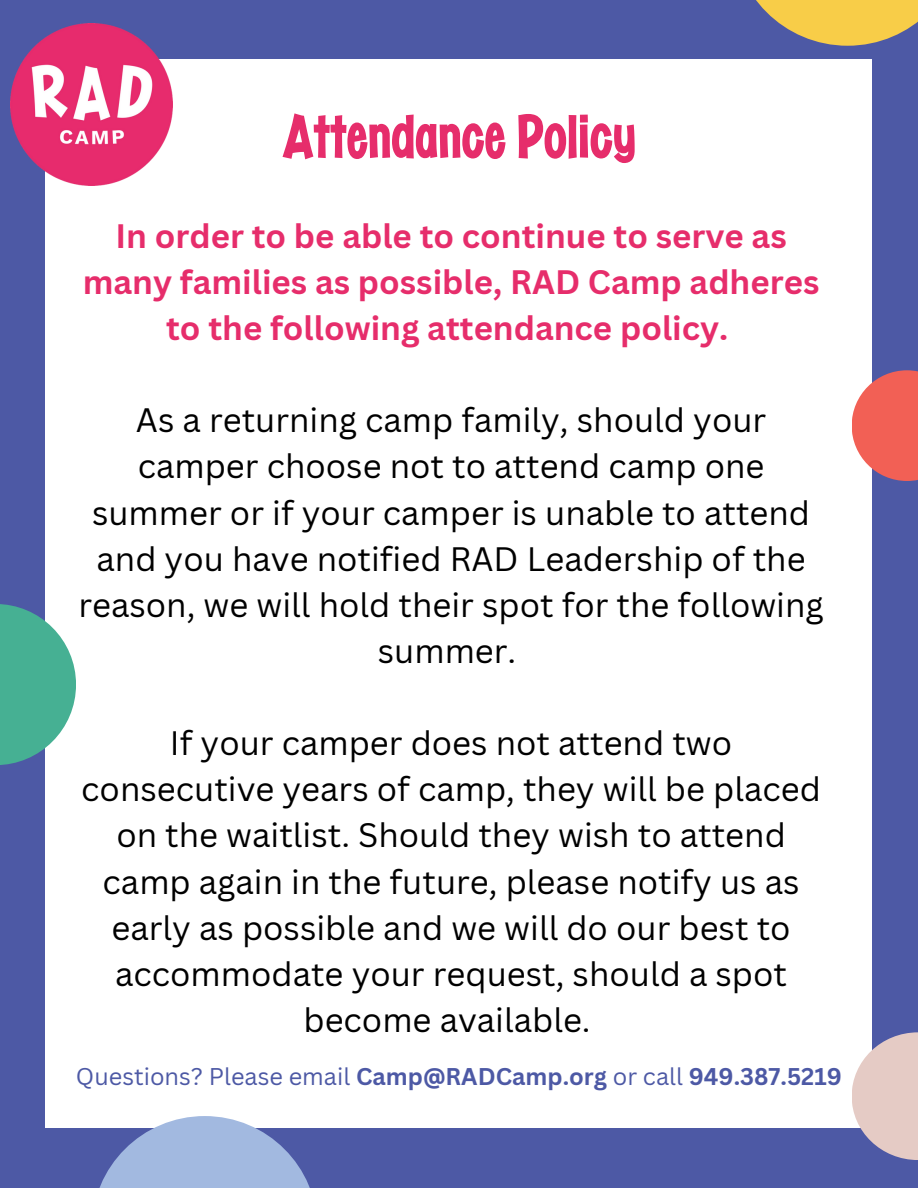
<style>
.page{position:relative;width:918px;height:1188px;background:#4d59a5}
.page>*{position:absolute;margin:0;border:0;box-sizing:border-box;transform-origin:0 0}
.t1{font:63px "Cuckoo Serif I";color:#e62d6b}
.t2{font:33px/46.2px "Canva Sans";color:#000;text-align:center}
.t3{font:700 33px/46.2px "Canva Sans";color:#e62d6b;text-align:center}
.t4{font:700 23.55px "Canva Sans";color:#4d59a5}
.s1{font-weight:400}
</style>
<div class="page">
<div style="left:46px;top:59px;width:826px;height:1069px;background:#fff"></div>
<svg style="left:756px;top:0;width:162px;height:46px;fill:#f8cd48"></svg>
<svg style="left:0;top:604px;width:76px;height:161px;fill:#46b093"></svg>
<svg style="left:99px;top:1116px;width:211px;height:72px;fill:#a2b9e0"></svg>
<svg style="left:852px;top:1032px;width:66px;height:128px;fill:#e5cbc5"></svg>
<svg style="left:852px;top:370px;width:66px;height:111px;fill:#f26055"></svg>
<img style="left:11px;top:23px;width:162px;height:162px">
<h1 class="t1" style="left:282px;top:114px;width:355px">Attendance Policy</h1>
<p class="t3" style="left:83px;top:212px;width:738px">In order to be able to continue to serve as many families as possible, RAD Camp adheres to the following attendance policy.</p>
<p class="t2" style="left:78px;top:396px;width:747px">As a returning camp family, should your camper choose not to attend camp one summer or if your camper is unable to attend and you have notified RAD Leadership of the reason, we will hold their spot for the following summer.</p>
<p class="t2" style="left:81px;top:719px;width:741px">If your camper does not attend two consecutive years of camp, they will be placed on the waitlist. Should they wish to attend camp again in the future, please notify us as early as possible and we will do our best to accommodate your request, should a spot become available.</p>
<p class="t4" style="left:76px;top:1060px;width:768px"><span class="s1">Questions? Please email</span> Camp@RADCamp.org <span class="s1">or call</span> 949.387.5219</p>
</div>
